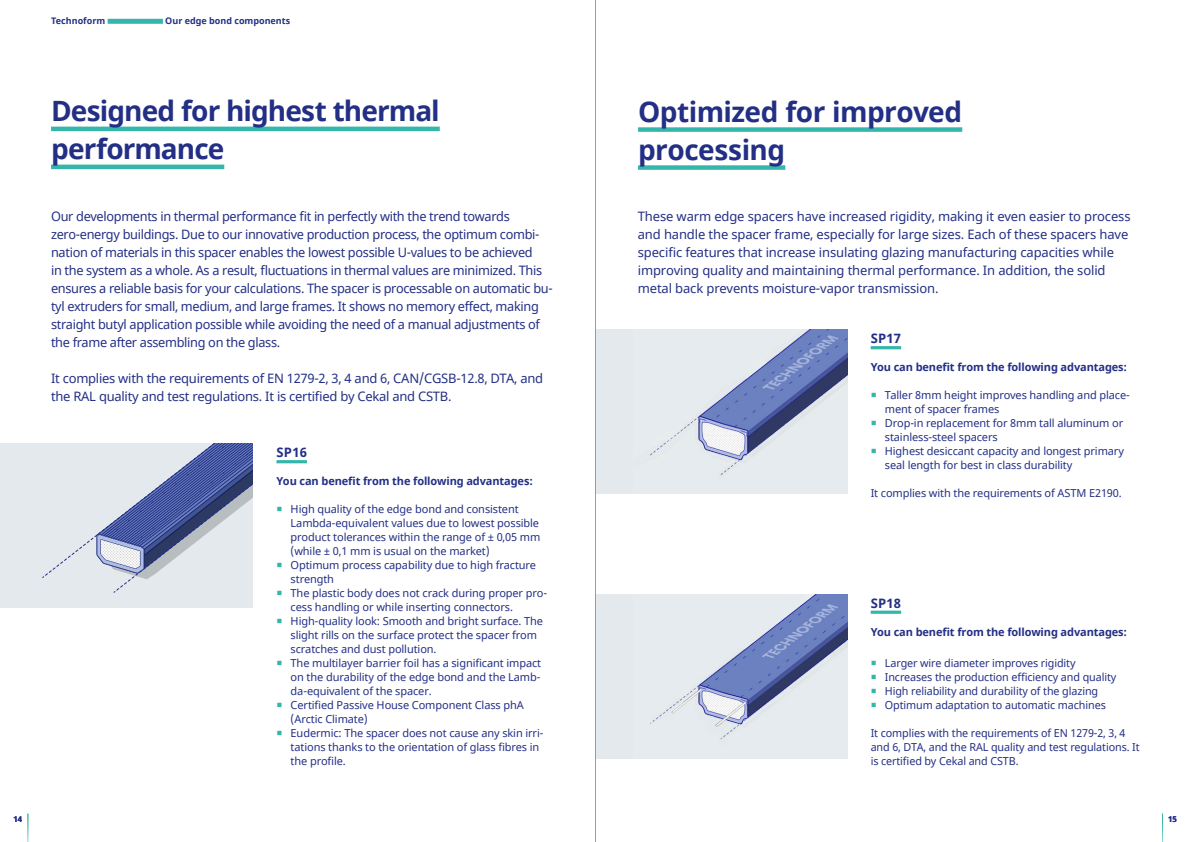
<style>
.page{position:relative;width:1191px;height:842px;background:#fff}
.page>*{position:absolute;margin:0;border:0;box-sizing:border-box;transform-origin:0 0}
.t1{font:700 28px/38px "Noto Sans";letter-spacing:-.025em;color:#232f85}
.t2{font:13px/18px "Noto Sans";letter-spacing:-.025em;color:#232f85}
.t3{font:700 13px "Noto Sans";letter-spacing:.02em;color:#232f85}
.t4{font:11px/14px "Noto Sans";letter-spacing:-.01em;color:#232f85}
.t5{font:700 11px "Noto Sans";letter-spacing:-.01em;color:#232f85}
.t6{font:700 9px "Noto Sans";color:#232f85}
.t7{font:700 8px "Noto Sans";color:#232f85}
</style>
<div class="page">
<div style="left:595px;top:330px;width:253px;height:164px;background:#e3e9ec"></div>
<img style="left:650px;top:330px;width:198px;height:145px">
<div style="left:0;top:444px;width:252px;height:164px;background:#e3e9ec"></div>
<svg style="left:42px;top:444px;width:210px;height:149px"></svg>
<div style="left:595px;top:594px;width:253px;height:164px;background:#e3e9ec"></div>
<img style="left:650px;top:594px;width:198px;height:145px">
<div style="left:108px;top:19px;width:55px;height:5px;background:#35b6aa"></div>
<hr style="left:51px;top:127px;width:389px;height:4px;background:#35b6aa">
<hr style="left:51px;top:165px;width:173px;height:4px;background:#35b6aa">
<div style="left:638px;top:127px;width:324px;height:5px;background:#35b6aa"></div>
<div style="left:638px;top:165px;width:147px;height:5px;background:#35b6aa"></div>
<hr style="left:276px;top:460px;width:31px;height:3px;background:#35b6aa">
<hr style="left:870px;top:346px;width:31px;height:3px;background:#35b6aa">
<hr style="left:870px;top:611px;width:31px;height:3px;background:#35b6aa">
<svg style="left:1162px;top:814px;width:1px;height:28px"></svg>
<svg style="left:28px;top:814px;width:1px;height:28px"></svg>
<hr style="left:595px;top:0;width:1px;height:842px;background:#9c9c9d">
<p class="t6" style="left:51px;top:14px;width:56px">Technoform</p>
<p class="t6" style="left:165px;top:14px;width:126px">Our edge bond components</p>
<h1 class="t1" style="left:51px;top:93px;width:390px">Designed for highest thermal performance</h1>
<p class="t2" style="left:51px;top:207px;width:503px">Our developments in thermal performance fit in perfectly with the trend towards zero-energy buildings. Due to our innovative production process, the optimum combi&shy;nation of materials in this spacer enables the lowest possible U-values to be achieved<br>in the system as a whole. As a result, fluctuations in thermal values are minimized. This ensures a reliable basis for your calculations. The spacer is processable on automatic bu&shy;tyl extruders for small, medium, and large frames. It shows no memory effect, making straight butyl application possible while avoiding the need of a manual adjustments of the frame after assembling on the glass.</p>
<p class="t2" style="left:51px;top:369px;width:493px">It complies with the requirements of EN 1279-2, 3, 4 and 6, CAN/CGSB-12.8, DTA, and the RAL quality and test regulations. It is certified by Cekal and CSTB.</p>
<p class="t3" style="left:276px;top:444px;width:32px">SP16</p>
<p class="t5" style="left:276px;top:473px;width:258px">You can benefit from the following advantages:</p>
<p class="t4" style="left:291px;top:503px;width:258px">High quality of the edge bond and consistent Lambda-equivalent values due to lowest possible product tolerances within the range of ± 0,05 mm (while ± 0,1 mm is usual on the market)<br>Optimum process capability due to high fracture strength<br>The plastic body does not crack during proper pro&shy;cess handling or while inserting connectors.<br>High-quality look: Smooth and bright surface. The slight rills on the surface protect the spacer from scratches and dust pollution.<br>The multilayer barrier foil has a significant impact on the durability of the edge bond and the Lamb&shy;da-equivalent of the spacer.<br>Certified Passive House Component Class phA (Arctic Climate)<br>Eudermic: The spacer does not cause any skin irri&shy;tations thanks to the orientation of glass fibres in the profile.</p>
<h1 class="t1" style="left:638px;top:94px;width:326px">Optimized for improved processing</h1>
<p class="t2" style="left:638px;top:207px;width:494px">These warm edge spacers have increased rigidity, making it even easier to process and handle the spacer frame, especially for large sizes. Each of these spacers have specific features that increase insulating glazing manufacturing capacities while improving quality and maintaining thermal performance. In addition, the solid metal back prevents moisture-vapor transmission.</p>
<p class="t3" style="left:870px;top:330px;width:32px">SP17</p>
<p class="t5" style="left:870px;top:359px;width:258px">You can benefit from the following advantages:</p>
<p class="t4" style="left:885px;top:389px;width:246px">Taller 8mm height improves handling and place&shy;ment of spacer frames<br>Drop-in replacement for 8mm tall aluminum or stainless-steel spacers<br>Highest desiccant capacity and longest primary seal length for best in class durability</p>
<p class="t4" style="left:870px;top:487px;width:253px">It complies with the requirements of ASTM E2190.</p>
<p class="t3" style="left:870px;top:594px;width:32px">SP18</p>
<p class="t5" style="left:870px;top:624px;width:258px">You can benefit from the following advantages:</p>
<p class="t4" style="left:885px;top:656px;width:233px">Larger wire diameter improves rigidity Increases the production efficiency and quality High reliability and durability of the glazing Optimum adaptation to automatic machines</p>
<p class="t4" style="left:870px;top:726px;width:270px">It complies with the requirements of EN 1279-2, 3, 4 and 6, DTA, and the RAL quality and test regulations. It is certified by Cekal and CSTB.</p>
<p class="t7" style="left:14px;top:814px;width:10px">14</p>
<p class="t7" style="left:1168px;top:814px;width:10px">15</p>
</div>
